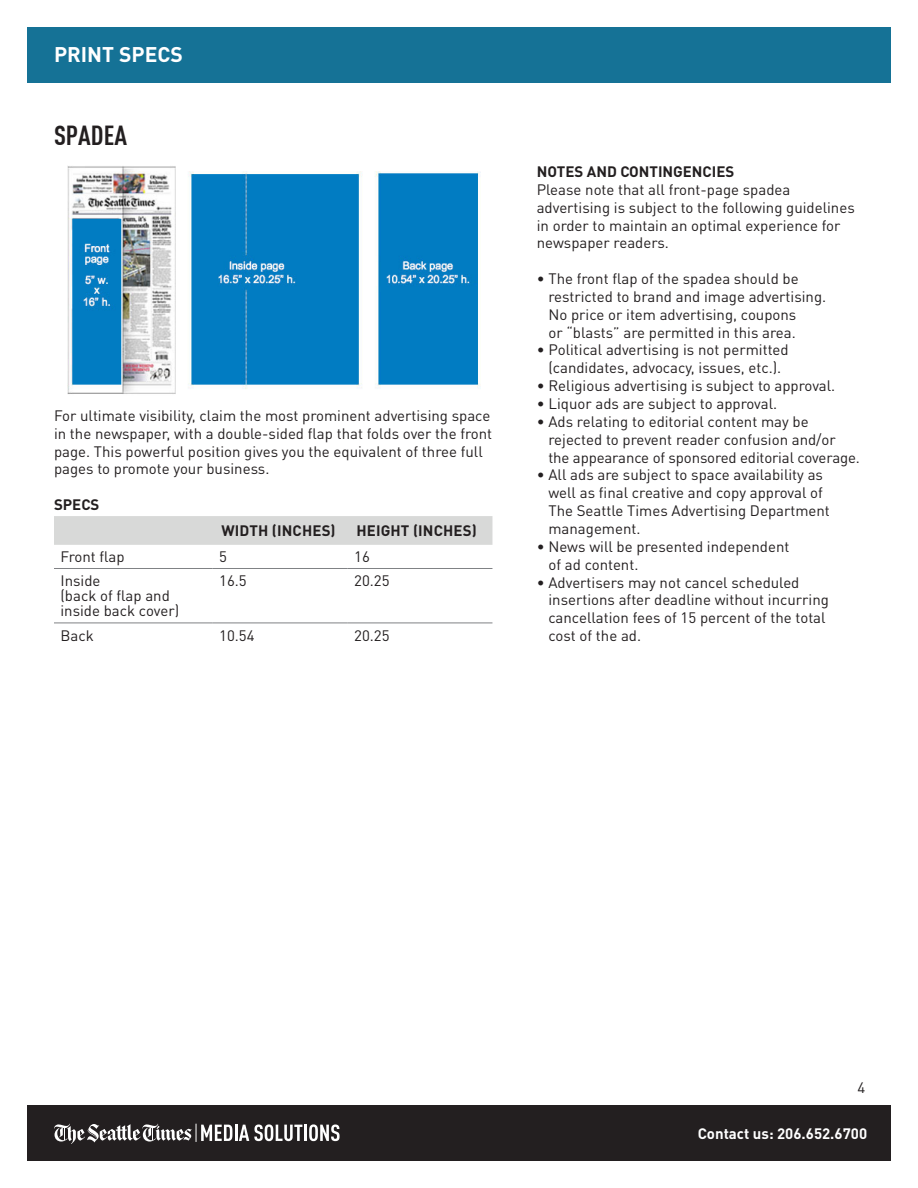
<style>
.page{position:relative;width:918px;height:1188px;background:#fff}
.page>*{position:absolute;margin:0;border:0;box-sizing:border-box;transform-origin:0 0}
.t1{font:700 27px "BELO DIN Condensed";color:#231f20}
.t2{font:700 21px "DIN Pro";color:#fff}
.t3{font:15px/17.9px "DIN Pro";color:#231f20}
.t4{font:700 15px "DIN Pro";color:#231f20}
.t5{font:700 15px "DIN Pro";color:#fff}
</style>
<div class="page">
<div style="left:27px;top:1105px;width:864px;height:56px;background:#231f20"></div>
<div style="left:27px;top:27px;width:864px;height:56px;background:#157296"></div>
<hr style="left:304px;top:1125px;width:3px;height:16px;background:#fff">
<svg style="left:309px;top:1124px;width:31px;height:17px"></svg>
<svg style="left:54px;top:1124px;width:248px;height:20px"></svg>
<div style="left:54px;top:516px;width:438px;height:29px;background:#d8d9d8"></div>
<hr style="left:54px;top:568px;width:159px;height:1px;background:#808285">
<hr style="left:213px;top:568px;width:135px;height:1px;background:#808285">
<hr style="left:348px;top:568px;width:144px;height:1px;background:#808285">
<hr style="left:54px;top:623px;width:159px;height:1px;background:#808285">
<hr style="left:213px;top:623px;width:135px;height:1px;background:#808285">
<hr style="left:348px;top:623px;width:144px;height:1px;background:#808285">
<img style="left:67px;top:166px;width:413px;height:228px">
<p class="t2" style="left:54px;top:41px;width:130px">PRINT SPECS</p>
<p class="t1" style="left:54px;top:119px;width:75px">SPADEA</p>
<p class="t3" style="left:54px;top:406px;width:440px">For ultimate visibility, claim the most prominent advertising space in the newspaper, with a double-sided flap that folds over the front page. This powerful position gives you the equivalent of three full pages to promote your business.</p>
<p class="t4" style="left:54px;top:494px;width:47px">SPECS</p>
<p class="t4" style="left:221px;top:521px;width:116px">WIDTH (INCHES)</p>
<p class="t4" style="left:356px;top:521px;width:122px">HEIGHT (INCHES)</p>
<p class="t3" style="left:60px;top:547px;width:66px">Front flap</p>
<p class="t3" style="left:219px;top:547px;width:9px">5</p>
<p class="t3" style="left:354px;top:547px;width:17px">16</p>
<p class="t3" style="left:60px;top:573px;width:120px;line-height:15px">Inside<br>(back of flap and inside back cover)</p>
<p class="t3" style="left:219px;top:571px;width:29px">16.5</p>
<p class="t3" style="left:354px;top:571px;width:37px">20.25</p>
<p class="t3" style="left:60px;top:626px;width:35px">Back</p>
<p class="t3" style="left:219px;top:626px;width:37px">10.54</p>
<p class="t3" style="left:354px;top:626px;width:37px">20.25</p>
<p class="t4" style="left:537px;top:161px;width:199px">NOTES AND CONTINGENCIES</p>
<p class="t3" style="left:537px;top:180px;width:320px">Please note that all front-page spadea advertising is subject to the following guidelines in order to maintain an optimal experience for newspaper readers.</p>
<p class="t3" style="left:548px;top:269px;width:279px;text-indent:-12px">• The front flap of the spadea should be restricted to brand and image advertising.<br>No price or item advertising, coupons<br>or “blasts” are permitted in this area.</p>
<p class="t3" style="left:537px;top:341px;width:253px;text-align:center">• Political advertising is not permitted (candidates, advocacy, issues, etc.).</p>
<p class="t3" style="left:537px;top:376px;width:300px">• Religious advertising is subject to approval.</p>
<p class="t3" style="left:537px;top:394px;width:242px">• Liquor ads are subject to approval.</p>
<p class="t3" style="left:548px;top:412px;width:313px;text-indent:-12px">• Ads relating to editorial content may be rejected to prevent reader confusion and/or the appearance of sponsored editorial coverage.</p>
<p class="t3" style="left:548px;top:465px;width:283px;text-indent:-12px">• All ads are subject to space availability as well as final creative and copy approval of The Seattle Times Advertising Department management.</p>
<p class="t3" style="left:548px;top:537px;width:242px;text-indent:-12px">• News will be presented independent of ad content.</p>
<p class="t3" style="left:548px;top:573px;width:282px;text-indent:-12px">• Advertisers may not cancel scheduled insertions after deadline without incurring cancellation fees of 15 percent of the total cost of the ad.</p>
<p class="t3" style="left:858px;top:1078px;width:9px">4</p>
<p class="t5" style="left:698px;top:1123px;width:171px">Contact us: 206.652.6700</p>
</div>
